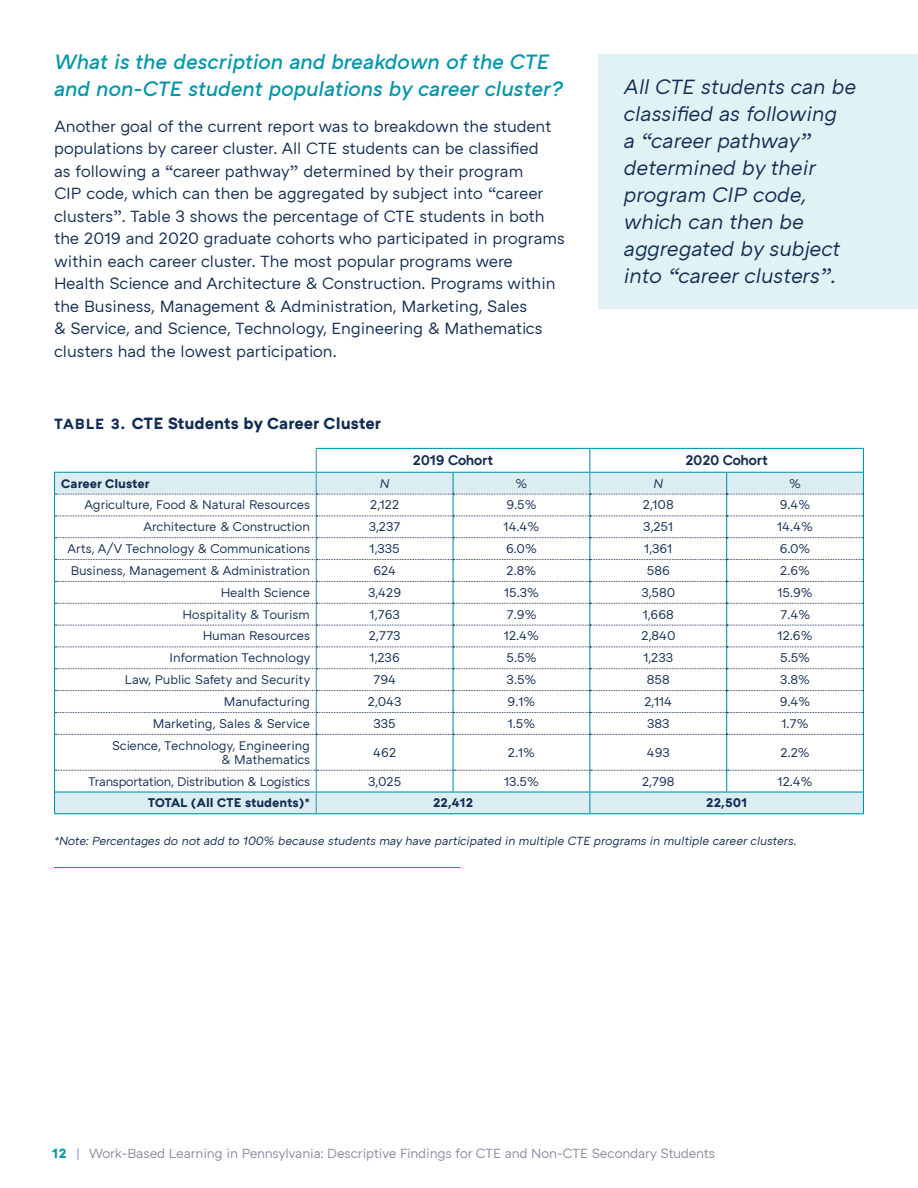
<style>
.page{position:relative;width:918px;height:1188px;background:#fff}
.page>*{position:absolute;margin:0;border:0;box-sizing:border-box;transform-origin:0 0}
.t1{font:italic 21px/27px "ATC Arquette";letter-spacing:-.01em;color:#122d53}
.t2{font:italic 500 21px/27px "ATC Arquette";letter-spacing:-.01em;color:#0097aa}
.t3{font:16.5px/22.5px "ATC Arquette";letter-spacing:-.01em;color:#122d53}
.t4{font:700 16.5px "ATC Arquette";letter-spacing:-.01em;color:#122d53}
.t5{font:600 14.25px "ATC Arquette";letter-spacing:-.025em;color:#122d53}
.t6{font:13.5px "ATC Arquette";letter-spacing:-.015em;color:#8b8ca1}
.t7{font:12.75px/14.2px "ATC Arquette";letter-spacing:-.01em;color:#122d53;text-align:right}
.t8{font:700 12.75px "ATC Arquette";color:#122d53}
.t9{font:12.75px "ATC Arquette";letter-spacing:-.035em;color:#122d53}
.t10{font:italic 12.75px "ATC Arquette";color:#122d53}
.t11{font:italic 12px "ATC Arquette";letter-spacing:-.01em;color:#122d53}
.s1{font-size:15px}
.s2{font-weight:700;color:#0097aa}
</style>
<div class="page">
<hr style="left:316px;top:448px;width:137px;height:1px;background:#0097aa">
<hr style="left:453px;top:448px;width:137px;height:1px;background:#0097aa">
<hr style="left:590px;top:448px;width:137px;height:1px;background:#0097aa">
<hr style="left:727px;top:448px;width:137px;height:1px;background:#0097aa">
<hr style="left:54px;top:734px;width:1px;height:36px;background:#0097aa">
<hr style="left:316px;top:735px;width:1px;height:35px;background:#4297b3">
<hr style="left:453px;top:735px;width:1px;height:35px;background:#0097aa">
<hr style="left:589px;top:735px;width:1px;height:35px;background:#0097aa">
<hr style="left:726px;top:735px;width:1px;height:35px;background:#0097aa">
<hr style="left:863px;top:734px;width:1px;height:36px;background:#0097aa">
<svg style="left:54px;top:770px;width:810px;height:43px"></svg>
<hr style="left:54px;top:813px;width:262px;height:1px;background:#0097aa">
<hr style="left:316px;top:813px;width:137px;height:1px;background:#0097aa">
<hr style="left:453px;top:813px;width:137px;height:1px;background:#0097aa">
<hr style="left:590px;top:813px;width:137px;height:1px;background:#0097aa">
<hr style="left:727px;top:813px;width:137px;height:1px;background:#0097aa">
<hr style="left:55px;top:791px;width:261px;height:2px;background:#0097aa">
<hr style="left:316px;top:791px;width:137px;height:2px;background:#0097aa">
<hr style="left:453px;top:791px;width:137px;height:2px;background:#0097aa">
<hr style="left:590px;top:791px;width:137px;height:2px;background:#0097aa">
<hr style="left:727px;top:791px;width:136px;height:2px;background:#0097aa">
<svg style="left:54px;top:449px;width:810px;height:286px"></svg>
<hr style="left:54px;top:867px;width:407px;height:1px;background:#0097aa">
<div style="left:598px;top:54px;width:320px;height:255px;background:#e1f2f5"></div>
<h3 class="t2" style="left:54px;top:49px;width:511px">What is the description and breakdown of the CTE and non-CTE student populations by career cluster?</h3>
<p class="t3" style="left:54px;top:115px;width:512px">Another goal of the current report was to breakdown the student populations by career cluster. All CTE students can be classified<br>as following a “career pathway” determined by their program<br>CIP code, which can then be aggregated by subject into “career clusters”. Table 3 shows the percentage of CTE students in both the 2019 and 2020 graduate cohorts who participated in programs within each career cluster. The most popular programs were Health Science and Architecture &amp; Construction. Programs within the Business, Management &amp; Administration, Marketing, Sales<br>&amp; Service, and Science, Technology, Engineering &amp; Mathematics clusters had the lowest participation.</p>
<p class="t4" style="left:54px;top:413px;width:329px"><span class="s1">TABLE 3.</span> CTE Students by Career Cluster</p>
<p class="t1" style="left:624px;top:74px;width:234px">All CTE students can be classified as following<br>a “career pathway” determined by their program CIP code, which can then be aggregated by subject into “career clusters”.</p>
<p class="t5" style="left:413px;top:452px;width:82px">2019 Cohort</p>
<p class="t5" style="left:685px;top:452px;width:84px">2020 Cohort</p>
<p class="t8" style="left:61px;top:476px;width:90px">Career Cluster</p>
<p class="t10" style="left:380px;top:476px;width:11px">N</p>
<p class="t7" style="left:516px;top:477px;width:13px">%</p>
<p class="t10" style="left:653px;top:476px;width:11px">N</p>
<p class="t7" style="left:789px;top:477px;width:13px">%</p>
<p class="t7" style="left:84px;top:498px;width:228px">Agriculture, Food &amp; Natural Resources</p>
<p class="t7" style="left:370px;top:498px;width:31px">2,122</p>
<p class="t7" style="left:506px;top:498px;width:32px">9.5%</p>
<p class="t7" style="left:643px;top:498px;width:32px">2,108</p>
<p class="t7" style="left:780px;top:498px;width:32px">9.4%</p>
<p class="t7" style="left:143px;top:520px;width:168px">Architecture &amp; Construction</p>
<p class="t7" style="left:369px;top:520px;width:33px">3,237</p>
<p class="t7" style="left:504px;top:520px;width:37px">14.4%</p>
<p class="t7" style="left:643px;top:520px;width:32px">3,251</p>
<p class="t7" style="left:777px;top:520px;width:37px">14.4%</p>
<p class="t7" style="left:67px;top:542px;width:245px">Arts, A/V Technology &amp; Communications</p>
<p class="t7" style="left:370px;top:542px;width:32px">1,335</p>
<p class="t7" style="left:506px;top:542px;width:32px">6.0%</p>
<p class="t7" style="left:644px;top:542px;width:30px">1,361</p>
<p class="t7" style="left:780px;top:542px;width:32px">6.0%</p>
<p class="t7" style="left:71px;top:564px;width:241px">Business, Management &amp; Administration</p>
<p class="t7" style="left:373px;top:564px;width:24px">624</p>
<p class="t7" style="left:507px;top:564px;width:31px">2.8%</p>
<p class="t7" style="left:647px;top:564px;width:25px">586</p>
<p class="t7" style="left:780px;top:564px;width:31px">2.6%</p>
<p class="t7" style="left:221px;top:586px;width:91px">Health Science</p>
<p class="t7" style="left:368px;top:586px;width:35px">3,429</p>
<p class="t7" style="left:504px;top:586px;width:36px">15.3%</p>
<p class="t7" style="left:642px;top:586px;width:35px">3,580</p>
<p class="t7" style="left:777px;top:586px;width:37px">15.9%</p>
<p class="t7" style="left:183px;top:608px;width:129px">Hospitality &amp; Tourism</p>
<p class="t7" style="left:370px;top:608px;width:32px">1,763</p>
<p class="t7" style="left:507px;top:608px;width:32px">7.9%</p>
<p class="t7" style="left:643px;top:608px;width:33px">1,668</p>
<p class="t7" style="left:780px;top:608px;width:32px">7.4%</p>
<p class="t7" style="left:203px;top:629px;width:109px">Human Resources</p>
<p class="t7" style="left:369px;top:629px;width:33px">2,773</p>
<p class="t7" style="left:504px;top:629px;width:37px">12.4%</p>
<p class="t7" style="left:642px;top:629px;width:36px">2,840</p>
<p class="t7" style="left:778px;top:629px;width:36px">12.6%</p>
<p class="t7" style="left:170px;top:651px;width:143px">Information Technology</p>
<p class="t7" style="left:370px;top:651px;width:32px">1,236</p>
<p class="t7" style="left:507px;top:651px;width:32px">5.5%</p>
<p class="t7" style="left:643px;top:651px;width:31px">1,233</p>
<p class="t7" style="left:780px;top:651px;width:32px">5.5%</p>
<p class="t7" style="left:125px;top:673px;width:187px">Law, Public Safety and Security</p>
<p class="t7" style="left:373px;top:673px;width:24px">794</p>
<p class="t7" style="left:507px;top:673px;width:31px">3.5%</p>
<p class="t7" style="left:647px;top:673px;width:24px">858</p>
<p class="t7" style="left:780px;top:673px;width:31px">3.8%</p>
<p class="t7" style="left:224px;top:695px;width:88px">Manufacturing</p>
<p class="t7" style="left:368px;top:695px;width:35px">2,043</p>
<p class="t7" style="left:508px;top:695px;width:29px">9.1%</p>
<p class="t7" style="left:644px;top:695px;width:29px">2,114</p>
<p class="t7" style="left:780px;top:695px;width:32px">9.4%</p>
<p class="t7" style="left:153px;top:717px;width:159px">Marketing, Sales &amp; Service</p>
<p class="t7" style="left:374px;top:717px;width:24px">335</p>
<p class="t7" style="left:508px;top:717px;width:29px">1.5%</p>
<p class="t7" style="left:647px;top:717px;width:24px">383</p>
<p class="t7" style="left:781px;top:717px;width:29px">1.7%</p>
<p class="t7" style="left:112px;top:738px;width:200px">Science, Technology, Engineering &amp; Mathematics</p>
<p class="t7" style="left:373px;top:746px;width:24px">462</p>
<p class="t7" style="left:508px;top:746px;width:29px">2.1%</p>
<p class="t7" style="left:647px;top:746px;width:24px">493</p>
<p class="t7" style="left:781px;top:746px;width:31px">2.2%</p>
<p class="t9" style="left:88px;top:774px;width:223px">Transportation, Distribution &amp; Logistics</p>
<p class="t7" style="left:368px;top:774px;width:35px">3,025</p>
<p class="t7" style="left:504px;top:774px;width:36px">13.5%</p>
<p class="t7" style="left:642px;top:774px;width:34px">2,798</p>
<p class="t7" style="left:778px;top:774px;width:37px">12.4%</p>
<p class="t8" style="left:148px;top:795px;width:164px">TOTAL (All CTE students)*</p>
<p class="t8" style="left:433px;top:795px;width:42px">22,412</p>
<p class="t8" style="left:706px;top:795px;width:42px">22,501</p>
<p class="t11" style="left:54px;top:834px;width:744px">*Note: Percentages do not add to 100% because students may have participated in multiple CTE programs in multiple career clusters.</p>
<p class="t6" style="left:52px;top:1146px;width:665px"><span class="s2">12</span> | Work-Based Learning in Pennsylvania: Descriptive Findings for CTE and Non-CTE Secondary Students</p>
</div>
